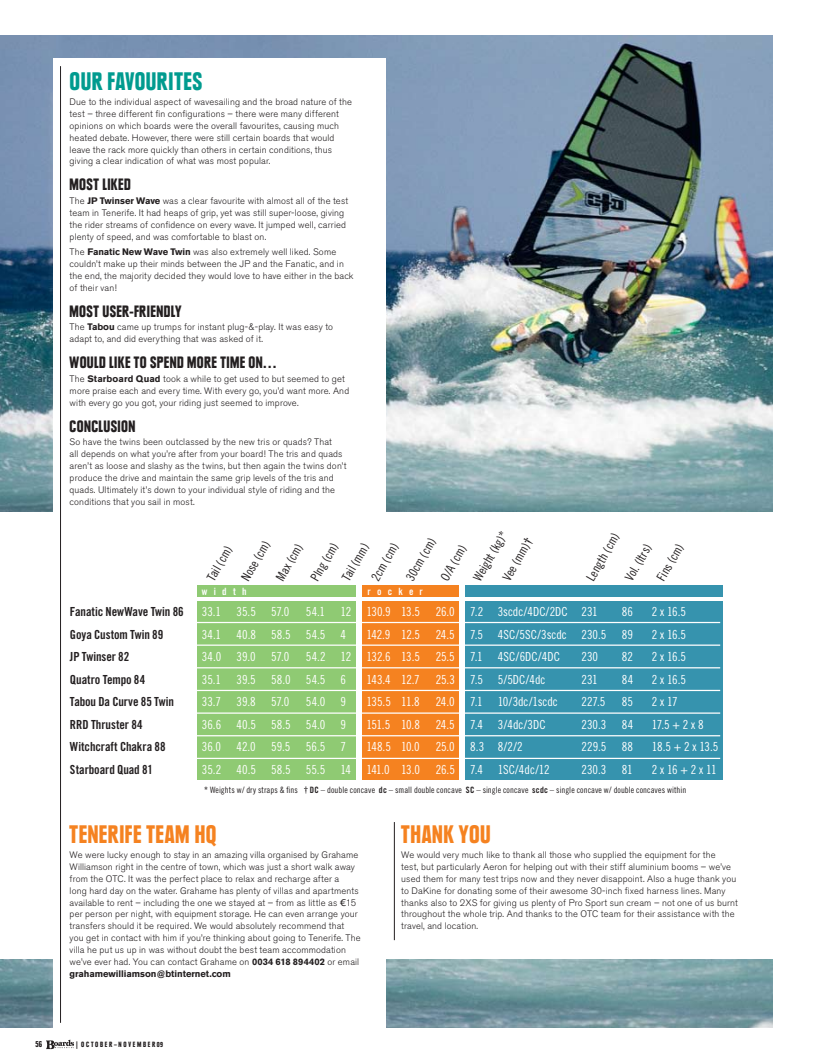
<style>
.page{position:relative;width:815px;height:1063px;background:#fff}
.page>*{position:absolute;margin:0;border:0;box-sizing:border-box;transform-origin:0 0}
.t1{font:900 condensed 25px "Plak";letter-spacing:.035em;color:#f58220}
.t2{font:900 condensed 25px "Plak";letter-spacing:.03em;color:#009b8f}
.t3{font:900 condensed 16.25px "Plak";letter-spacing:.025em;color:#231f20}
.t4{font:12.5px/22.5px "Trade Gothic Cond Eighteen";letter-spacing:-.005em;color:#fff;text-align:justify}
.t5{font:12.5px/22.5px "Trade Gothic Bold Cond Twenty";letter-spacing:-.005em;color:#231f20}
.t6{font:12.5px/26.9px "Trade Gothic Cond Eighteen";color:#231f20}
.t7{font:12.5px/22.5px "Trade Gothic Cond Eighteen";letter-spacing:-.035em;color:#fff}
.t8{font:10px "Trade Gothic Bold Cond Twenty";letter-spacing:.62em;color:#fff}
.t9{font:300 9.38px/11.9px "Akzidenz Grotesk BE";letter-spacing:.015em;color:#231f20}
.t10{font:8.75px "Trade Gothic Cond Eighteen";letter-spacing:.01em;color:#231f20}
.t11{font:900 condensed 8.75px "Plak";color:#231f20}
.t12{font:900 condensed 7.5px "Plak";letter-spacing:.23em;color:#231f20}
.s1{font-weight:700}
.s2{font-family:"Trade Gothic Bold Cond Twenty"}
.s3{font-family:"Lucida Grande";font-weight:400}
</style>
<div class="page">
<img style="left:0;top:35px;width:772px;height:476px">
<img style="left:0;top:959px;width:772px;height:69px">
<div style="left:53px;top:58px;width:332px;height:979px;background:#fff"></div>
<div style="left:197px;top:586px;width:159px;height:11px;background:#8fca73"></div>
<div style="left:197px;top:601px;width:159px;height:178px;background:#8fca73"></div>
<div style="left:362px;top:601px;width:96px;height:178px;background:#f58220"></div>
<div style="left:465px;top:601px;width:257px;height:178px;background:#3693ae"></div>
<div style="left:465px;top:586px;width:257px;height:11px;background:#3693ae"></div>
<div style="left:362px;top:586px;width:96px;height:11px;background:#f58220"></div>
<hr style="left:70px;top:622px;width:650px;height:1px;background:#fff">
<hr style="left:70px;top:645px;width:650px;height:1px;background:#fff">
<hr style="left:70px;top:667px;width:650px;height:1px;background:#fff">
<hr style="left:70px;top:690px;width:650px;height:1px;background:#fff">
<hr style="left:70px;top:712px;width:650px;height:2px;background:#fff">
<hr style="left:70px;top:735px;width:650px;height:1px;background:#fff">
<hr style="left:70px;top:758px;width:650px;height:1px;background:#fff">
<hr style="left:60px;top:66px;width:1px;height:957px;background:#231f20">
<hr style="left:394px;top:822px;width:1px;height:118px;background:#231f20">
<svg style="left:46px;top:1040px;width:28px;height:9px"></svg>
<h1 class="t2" style="left:70px;top:66px;width:124px">OUR FAVOURITES</h1>
<p class="t9" style="left:70px;top:96px;width:284px">Due to the individual aspect of wavesailing and the broad nature of the test – three different fin configurations – there were many different opinions on which boards were the overall favourites, causing much heated debate. However, there were still certain boards that would leave the rack more quickly than others in certain conditions, thus giving a clear indication of what was most popular.</p>
<h2 class="t3" style="left:70px;top:175px;width:63px">MOST LIKED</h2>
<p class="t9" style="left:70px;top:195px;width:280px">The <span class="s1">JP Twinser Wave</span> was a clear favourite with almost all of the test team in Tenerife. It had heaps of grip, yet was still super-loose, giving the rider streams of confidence on every wave. It jumped well, carried plenty of speed, and was comfortable to blast on.</p>
<p class="t9" style="left:70px;top:246px;width:286px">The <span class="s1">Fanatic New Wave Twin</span> was also extremely well liked. Some couldn’t make up their minds between the JP and the Fanatic, and in the end, the majority decided they would love to have either in the back of their van!</p>
<h2 class="t3" style="left:70px;top:302px;width:108px">MOST USER-FRIENDLY</h2>
<p class="t9" style="left:70px;top:321px;width:265px">The <span class="s1">Tabou</span> came up trumps for instant plug-&amp;-play. It was easy to adapt to, and did everything that was asked of it.</p>
<h2 class="t3" style="left:70px;top:353px;width:209px">WOULD LIKE TO SPEND MORE TIME ON…</h2>
<p class="t9" style="left:70px;top:373px;width:281px">The <span class="s1">Starboard Quad</span> took a while to get used to but seemed to get more praise each and every time. With every go, you’d want more. And with every go you got, your riding just seemed to improve.</p>
<h2 class="t3" style="left:70px;top:417px;width:67px">CONCLUSION</h2>
<p class="t9" style="left:70px;top:436px;width:278px">So have the twins been outclassed by the new tris or quads? That<br>all depends on what you’re after from your board! The tris and quads aren’t as loose and slashy as the twins, but then again the twins don’t produce the drive and maintain the same grip levels of the tris and quads. Ultimately it’s down to your individual style of riding and the conditions that you sail in most.</p>
<h3 class="t6" style="left:473px;top:561px;width:49px;line-height:25.4px;text-indent:-15px;rotate:-60deg">Weight (kg)*<br>Vee (mm)<span class="s2">†</span></h3>
<h3 class="t6" style="left:363px;top:573px;width:43px;rotate:-60deg">2cm (cm)</h3>
<h3 class="t6" style="left:578px;top:573px;width:54px;rotate:-60deg">Length (cm)</h3>
<h3 class="t6" style="left:624px;top:559px;width:42px;line-height:27.5px;text-indent:-16px;rotate:-60deg">Vol. (ltrs)<br>Fins (cm)</h3>
<h3 class="t6" style="left:198px;top:573px;width:39px;rotate:-60deg">Tail (cm)</h3>
<h3 class="t6" style="left:233px;top:573px;width:46px;rotate:-60deg">Nose (cm)</h3>
<h3 class="t6" style="left:268px;top:573px;width:42px;rotate:-60deg">Max (cm)</h3>
<h3 class="t6" style="left:310px;top:559px;width:43px;text-indent:-16px;rotate:-60deg">Plng (cm)<br>Tail (mm)</h3>
<h3 class="t6" style="left:397px;top:573px;width:49px;rotate:-60deg">30cm (cm)</h3>
<h3 class="t6" style="left:432px;top:573px;width:41px;rotate:-60deg">O/A (cm)</h3>
<p class="t8" style="left:202px;top:585px;width:46px">width</p>
<p class="t8" style="left:368px;top:585px;width:57px">rocker</p>
<h3 class="t5" style="left:70px;top:600px;width:115px">Fanatic NewWave Twin 86<br>Goya Custom Twin 89<br>JP Twinser 82<br>Quatro Tempo 84<br>Tabou Da Curve 85 Twin<br>RRD Thruster 84<br>Witchcraft Chakra 88<br>Starboard Quad 81</h3>
<h3 class="t4" style="left:237px;top:601px;width:21px">35.5<br>40.8<br>39.0<br>39.5<br>39.8<br>40.5<br>42.0<br>40.5</h3>
<h3 class="t4" style="left:271px;top:601px;width:21px">57.0<br>58.5<br>57.0<br>58.0<br>57.0<br>58.5<br>59.5<br>58.5</h3>
<h3 class="t4" style="left:306px;top:601px;width:21px">54.1<br>54.5<br>54.2<br>54.5<br>54.0<br>54.0<br>56.5<br>55.5</h3>
<h3 class="t4" style="left:341px;top:601px;width:12px;text-align:left">12<br>4<br>12<br>6<br>9<br>9<br>7<br>14</h3>
<h3 class="t4" style="left:366px;top:601px;width:26px">130.9<br>142.9<br>132.6<br>143.4<br>135.5<br>151.5<br>148.5<br>141.0</h3>
<h3 class="t4" style="left:401px;top:601px;width:21px">13.5<br>12.5<br>13.5<br>12.7<br>11.8<br>10.8<br>10.0<br>13.0</h3>
<h3 class="t4" style="left:436px;top:601px;width:21px">26.0<br>24.5<br>25.5<br>25.3<br>24.0<br>24.5<br>25.0<br>26.5</h3>
<h3 class="t4" style="left:470px;top:601px;width:15px">7.2<br>7.5<br>7.1<br>7.5<br>7.1<br>7.4<br>8.3<br>7.4</h3>
<h3 class="t4" style="left:498px;top:601px;width:71px;text-align:left">3scdc/4DC/2DC<br>4SC/5SC/3scdc<br>4SC/6DC/4DC<br>5/5DC/4dc<br>10/3dc/1scdc<br>3/4dc/3DC<br>8/2/2<br>1SC/4dc/12</h3>
<h3 class="t4" style="left:582px;top:601px;width:26px;text-align:left">231<br>230.5<br>230<br>231<br>227.5<br>230.3<br>229.5<br>230.3</h3>
<h3 class="t4" style="left:622px;top:601px;width:13px">86<br>89<br>82<br>84<br>85<br>84<br>88<br>81</h3>
<h3 class="t7" style="left:652px;top:601px;width:68px">2 x 16.5<br>2 x 16.5<br>2 x 16.5<br>2 x 16.5<br>2 x 17<br>17.5 + 2 x 8<br>18.5 + 2 x 13.5<br>2 x 16 + 2 x 11</h3>
<p class="t10" style="left:204px;top:785px;width:483px"><span class="s2">*</span> Weights w/ dry straps &amp; fins <span class="s2">† DC</span> – double concave <span class="s2">dc</span> – small double concave <span class="s2">SC</span> – single concave <span class="s2">scdc</span> – single concave w/ double concaves within</p>
<h3 class="t4" style="left:202px;top:601px;width:21px">33.1<br>34.1<br>34.0<br>35.1<br>33.7<br>36.6<br>36.0<br>35.2</h3>
<h1 class="t1" style="left:70px;top:819px;width:19px">TENERI</h1>
<h1 class="t1" style="left:125px;top:819px;width:93px">FE TEAM HQ</h1>
<p class="t9" style="left:70px;top:849px;width:293px">We were lucky enough to stay in an amazing villa organised by Grahame Williamson right in the centre of town, which was just a short walk away from the OTC. It was the perfect place to relax and recharge after a<br>long hard day on the water. Grahame has plenty of villas and apartments available to rent – including the one we stayed at – from as little as <span class="s3">€</span>15 per person per night, with equipment storage. He can even arrange your transfers should it be required. We would absolutely recommend that<br>you get in contact with him if you’re thinking about going to Tenerife. The villa he put us up in was without doubt the best team accommodation we’ve ever had. You can contact Grahame on <span class="s1">0034 618 894402</span> or email <span class="s1">grahamewilliamson@btinternet.com</span></p>
<p class="t11" style="left:35px;top:1038px;width:8px">56</p>
<p class="t12" style="left:76px;top:1040px;width:88px">| OCTOBER –NO VEM BER 09</p>
<h1 class="t1" style="left:401px;top:819px;width:79px">THANK YOU</h1>
<p class="t9" style="left:401px;top:849px;width:338px">We would very much like to thank all those who supplied the equipment for the<br>test, but particularly Aeron for helping out with their stiff aluminium booms – we’ve used them for many test trips now and they never disappoint. Also a huge thank you to DaKine for donating some of their awesome 30-inch fixed harness lines. Many thanks also to 2XS for giving us plenty of Pro Sport sun cream – not one of us burnt throughout the whole trip. And thanks to the OTC team for their assistance with the travel, and location.</p>
</div>
